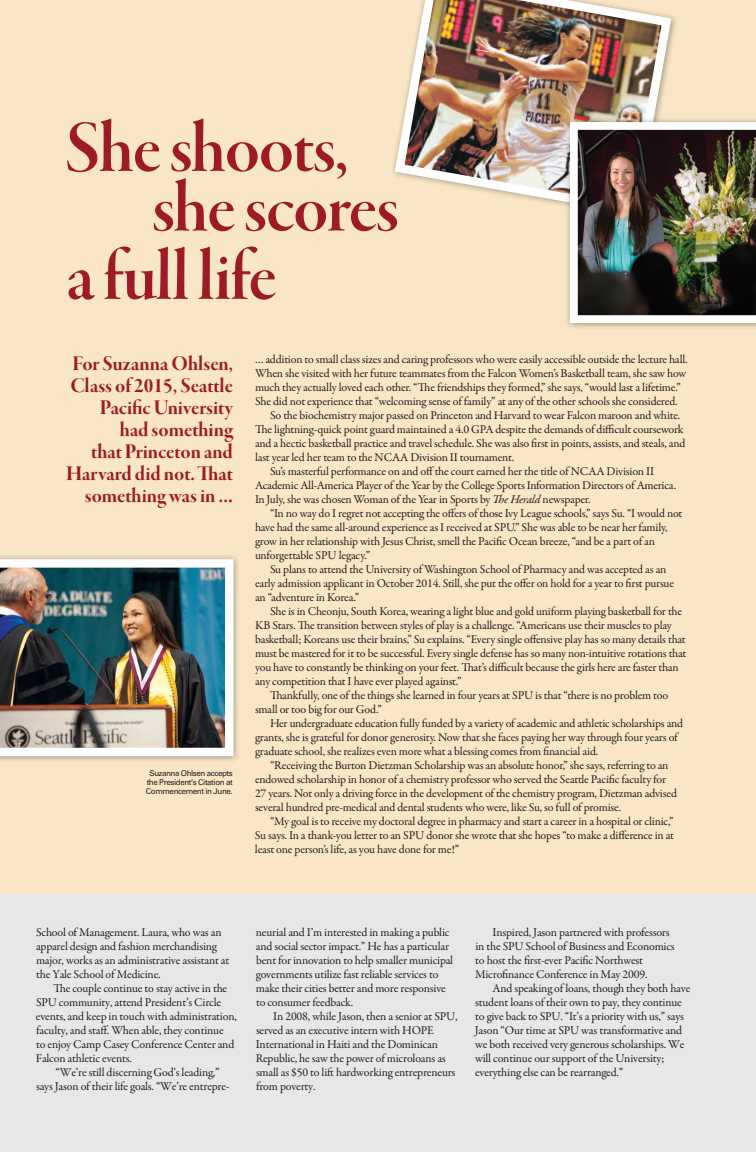
<style>
.page{position:relative;width:756px;height:1152px;background:#f8e6c6}
.page>*{position:absolute;margin:0;border:0;box-sizing:border-box;transform-origin:0 0}
.t1{font:76.6px/59.6px "Garamond Premr Pro Smbd Disp";letter-spacing:-.015em;color:#9c1b26}
.t2{font:22px/22px "Garamond Premr Pro Bd Disp";color:#9c1b26;text-align:right}
.t3{font:12px/14px "Garamond Premr Pro";letter-spacing:-.015em;color:#231f20}
.t4{font:8px/9px "Univers LT Std";letter-spacing:-.05em;color:#231f20;text-align:center}
.s1{font-style:italic}
</style>
<div class="page">
<div style="left:0;top:554px;width:241px;height:210px;background:#231f20;opacity:.4"></div>
<img style="left:0;top:559px;width:233px;height:197px">
<div style="left:0;top:895px;width:756px;height:257px;background:#e6e7e9"></div>
<img style="left:393px;top:0;width:283px;height:206px">
<div style="left:565px;top:117px;width:191px;height:213px;background:#231f20;opacity:.4"></div>
<img style="left:570px;top:122px;width:186px;height:201px">
<h1 class="t1" style="left:152px;top:121px;width:249px;text-indent:-87px">She shoots, she scores</h1>
<h1 class="t1" style="left:67px;top:249px;width:212px">a full life</h1>
<h2 class="t2" style="left:66px;top:353px;width:168px">For Suzanna Ohlsen,<br>Class of 2015, Seattle<br>Pacific University had something<br>that Princeton and<br>Harvard did not. That something was in …</h2>
<p class="t4" style="left:146px;top:769px;width:88px">Suzanna Ohlsen accepts the President’s Citation at<br>Commencement in June.</p>
<p class="t3" style="left:255px;top:352px;width:434px">… addition to small class sizes and caring professors who were easily accessible outside the lecture hall.</p>
<p class="t3" style="left:255px;top:366px;width:433px">When she visited with her future teammates from the Falcon Women’s Basketball team, she saw how</p>
<p class="t3" style="left:255px;top:380px;width:428px">much they actually loved each other. “The friendships they formed,” she says, “would last a lifetime.”</p>
<p class="t3" style="left:255px;top:394px;width:424px">She did not experience that “welcoming sense of family” at any of the other schools she considered.</p>
<p class="t3" style="left:270px;top:408px;width:412px">So the biochemistry major passed on Princeton and Harvard to wear Falcon maroon and white.</p>
<p class="t3" style="left:255px;top:422px;width:430px">The lightning-quick point guard maintained a 4.0 GPA despite the demands of difficult coursework</p>
<p class="t3" style="left:255px;top:436px;width:432px">and a hectic basketball practice and travel schedule. She was also first in points, assists, and steals, and</p>
<p class="t3" style="left:255px;top:450px;width:261px">last year led her team to the NCAA Division II tournament.</p>
<p class="t3" style="left:270px;top:464px;width:386px">Su’s masterful performance on and off the court earned her the title of NCAA Division II</p>
<p class="t3" style="left:255px;top:478px;width:423px">Academic All-America Player of the Year by the College Sports Information Directors of America.</p>
<p class="t3" style="left:255px;top:492px;width:337px">In July, she was chosen Woman of the Year in Sports by <span class="s1">The Herald</span> newspaper.</p>
<p class="t3" style="left:270px;top:506px;width:414px">“In no way do I regret not accepting the offers of those Ivy League schools,” says Su. “I would not</p>
<p class="t3" style="left:255px;top:520px;width:414px">have had the same all-around experience as I received at SPU.” She was able to be near her family,</p>
<p class="t3" style="left:255px;top:534px;width:402px">grow in her relationship with Jesus Christ, smell the Pacific Ocean breeze, “and be a part of an</p>
<p class="t3" style="left:255px;top:548px;width:117px">unforgettable SPU legacy.”</p>
<p class="t3" style="left:270px;top:562px;width:398px">Su plans to attend the University of Washington School of Pharmacy and was accepted as an</p>
<p class="t3" style="left:255px;top:576px;width:421px">early admission applicant in October 2014. Still, she put the offer on hold for a year to first pursue</p>
<p class="t3" style="left:255px;top:590px;width:106px">an “adventure in Korea.”</p>
<p class="t3" style="left:270px;top:604px;width:414px">She is in Cheonju, South Korea, wearing a light blue and gold uniform playing basketball for the</p>
<p class="t3" style="left:255px;top:618px;width:418px">KB Stars. The transition between styles of play is a challenge. “Americans use their muscles to play</p>
<p class="t3" style="left:255px;top:632px;width:432px">basketball; Koreans use their brains,” Su explains. “Every single offensive play has so many details that</p>
<p class="t3" style="left:255px;top:646px;width:433px">must be mastered for it to be successful. Every single defense has so many non-intuitive rotations that</p>
<p class="t3" style="left:255px;top:660px;width:425px">you have to constantly be thinking on your feet. That’s difficult because the girls here are faster than</p>
<p class="t3" style="left:255px;top:674px;width:208px">any competition that I have ever played against.”</p>
<p class="t3" style="left:270px;top:688px;width:400px">Thankfully, one of the things she learned in four years at SPU is that “there is no problem too</p>
<p class="t3" style="left:255px;top:702px;width:128px">small or too big for our God.”</p>
<p class="t3" style="left:270px;top:716px;width:415px">Her undergraduate education fully funded by a variety of academic and athletic scholarships and</p>
<p class="t3" style="left:255px;top:730px;width:424px">grants, she is grateful for donor generosity. Now that she faces paying her way through four years of</p>
<p class="t3" style="left:255px;top:744px;width:345px">graduate school, she realizes even more what a blessing comes from financial aid.</p>
<p class="t3" style="left:270px;top:758px;width:400px">“Receiving the Burton Dietzman Scholarship was an absolute honor,” she says, referring to an</p>
<p class="t3" style="left:255px;top:772px;width:413px">endowed scholarship in honor of a chemistry professor who served the Seattle Pacific faculty for</p>
<p class="t3" style="left:255px;top:786px;width:424px">27 years. Not only a driving force in the development of the chemistry program, Dietzman advised</p>
<p class="t3" style="left:255px;top:800px;width:368px">several hundred pre-medical and dental students who were, like Su, so full of promise.</p>
<p class="t3" style="left:270px;top:814px;width:405px">“My goal is to receive my doctoral degree in pharmacy and start a career in a hospital or clinic,”</p>
<p class="t3" style="left:255px;top:828px;width:421px">Su says. In a thank-you letter to an SPU donor she wrote that she hopes “to make a difference in at</p>
<p class="t3" style="left:255px;top:842px;width:206px">least one person’s life, as you have done for me!”</p>
<p class="t3" style="left:36px;top:926px;width:195px">School of Management. Laura, who was an apparel design and fashion merchandising major, works as an administrative assistant at the Yale School of Medicine.</p>
<p class="t3" style="left:36px;top:982px;width:202px;text-indent:18px">The couple continue to stay active in the SPU community, attend President’s Circle events, and keep in touch with administration, faculty, and staff. When able, they continue<br>to enjoy Camp Casey Conference Center and Falcon athletic events.</p>
<p class="t3" style="left:36px;top:1066px;width:195px;text-indent:19px">“We’re still discerning God’s leading,” says Jason of their life goals. “We’re entrepre-</p>
<p class="t3" style="left:256px;top:926px;width:199px">neurial and I’m interested in making a public and social sector impact.” He has a particular bent for innovation to help smaller municipal governments utilize fast reliable services to make their cities better and more responsive to consumer feedback.</p>
<p class="t3" style="left:256px;top:1010px;width:203px;text-indent:18px">In 2008, while Jason, then a senior at SPU, served as an executive intern with HOPE International in Haiti and the Dominican Republic, he saw the power of microloans as small as $50 to lift hardworking entrepreneurs from poverty.</p>
<p class="t3" style="left:475px;top:926px;width:201px;text-indent:18px">Inspired, Jason partnered with professors in the SPU School of Business and Economics to host the first-ever Pacific Northwest Microfinance Conference in May 2009.</p>
<p class="t3" style="left:475px;top:982px;width:217px;text-indent:18px">And speaking of loans, though they both have student loans of their own to pay, they continue to give back to SPU. “It’s a priority with us,” says Jason “Our time at SPU was transformative and we both received very generous scholarships. We will continue our support of the University; everything else can be rearranged.”</p>
</div>
